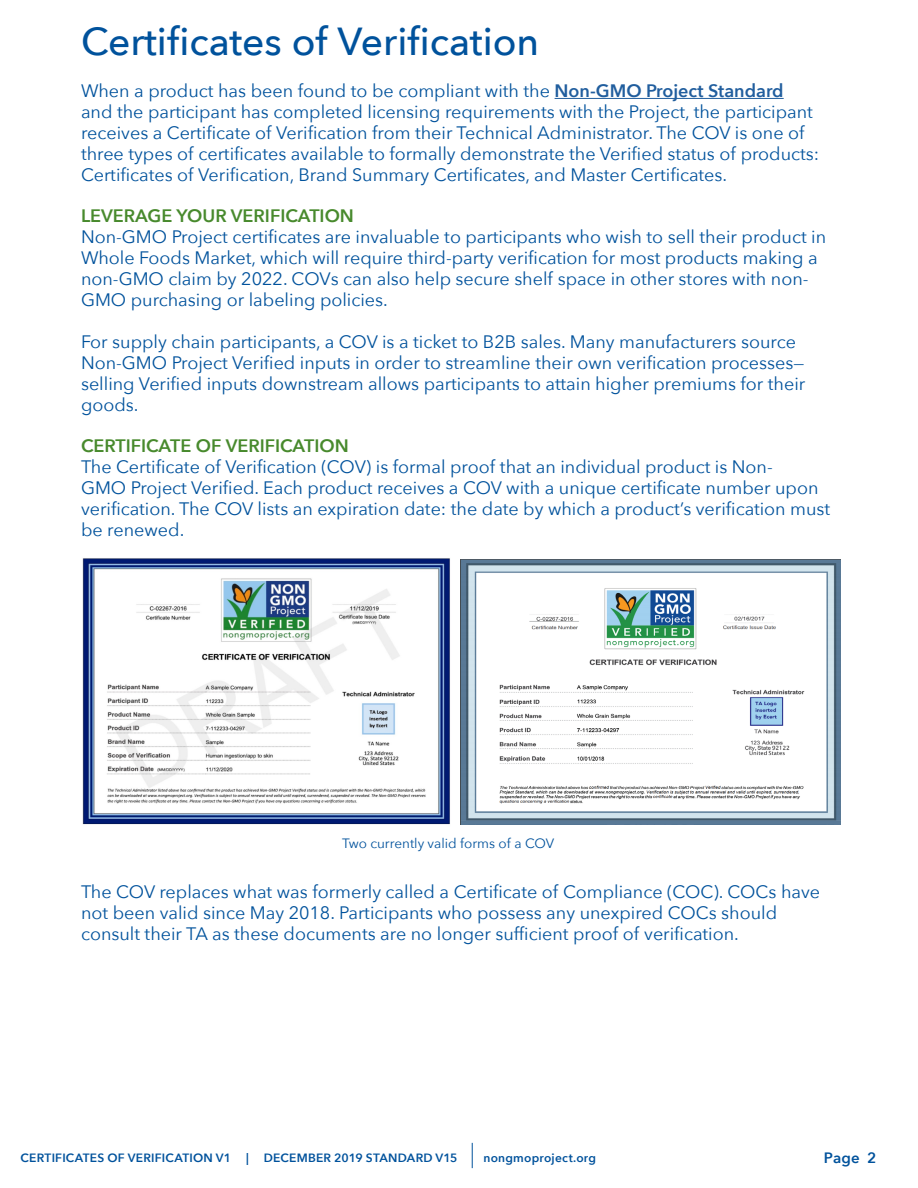
<style>
.page{position:relative;width:918px;height:1188px;background:#fff}
.page>*{position:absolute;margin:0;border:0;box-sizing:border-box;transform-origin:0 0}
.t1{font:500 39px "Avenir Next";color:#00529c}
.t2{font:18px/21px "Avenir Next";color:#00529c}
.t3{font:600 18px "Avenir Next";color:#488a2d}
.t4{font:600 15px "Avenir Next";color:#00529c}
.t5{font:13.5px "Avenir Next";color:#00529c}
.t6{font:600 12px "Avenir Next";letter-spacing:.02em;color:#00529c}
.s1{font-weight:600;color:#215e9e}
</style>
<div class="page">
<hr style="left:555px;top:98px;width:229px;height:1px;background:#215e9e">
<img style="left:82px;top:558px;width:384px;height:267px">
<img style="left:460px;top:560px;width:381px;height:264px">
<svg style="left:472px;top:1143px;width:1px;height:25px"></svg>
<h1 class="t1" style="left:81px;top:8px;width:460px">Certificates of Verification</h1>
<p class="t2" style="left:81px;top:80px;width:740px">When a product has been found to be compliant with the <span class="s1">Non-GMO Project Standard </span>and the participant has completed licensing requirements with the Project, the participant receives a Certificate of Verification from their Technical Administrator. The COV is one of three types of certificates available to formally demonstrate the Verified status of products:<br>Certificates of Verification, Brand Summary Certificates, and Master Certificates.</p>
<p class="t3" style="left:81px;top:201px;width:274px">LEVERAGE YOUR VERIFICATION</p>
<p class="t2" style="left:81px;top:226px;width:747px">Non-GMO Project certificates are invaluable to participants who wish to sell their product in Whole Foods Market, which will require third-party verification for most products making a non-GMO claim by 2022. COVs can also help secure shelf space in other stores with non-GMO purchasing or labeling policies.</p>
<p class="t2" style="left:81px;top:330px;width:726px">For supply chain participants, a COV is a ticket to B2B sales. Many manufacturers source Non-GMO Project Verified inputs in order to streamline their own verification processes— selling Verified inputs downstream allows participants to attain higher premiums for their goods.</p>
<p class="t3" style="left:81px;top:430px;width:269px">CERTIFICATE OF VERIFICATION</p>
<p class="t2" style="left:81px;top:455px;width:751px">The Certificate of Verification (COV) is formal proof that an individual product is Non-<br>GMO Project Verified. Each product receives a COV with a unique certificate number upon verification. The COV lists an expiration date: the date by which a product’s verification must be renewed.</p>
<p class="t5" style="left:342px;top:832px;width:214px">Two currently valid forms of a COV</p>
<p class="t2" style="left:81px;top:880px;width:741px">The COV replaces what was formerly called a Certificate of Compliance (COC). COCs have not been valid since May 2018. Participants who possess any unexpired COCs should consult their TA as these documents are no longer sufficient proof of verification.</p>
<p class="t6" style="left:21px;top:1147px;width:212px">CERTIFICATES OF VERIFICATION V1</p>
<p class="t6" style="left:246px;top:1147px;width:4px">|</p>
<p class="t6" style="left:264px;top:1147px;width:195px">DECEMBER 2019 STANDARD V15</p>
<p class="t6" style="left:483px;top:1147px;width:114px">nongmoproject.org</p>
<p class="t4" style="left:824px;top:1145px;width:54px">Page 2</p>
</div>
